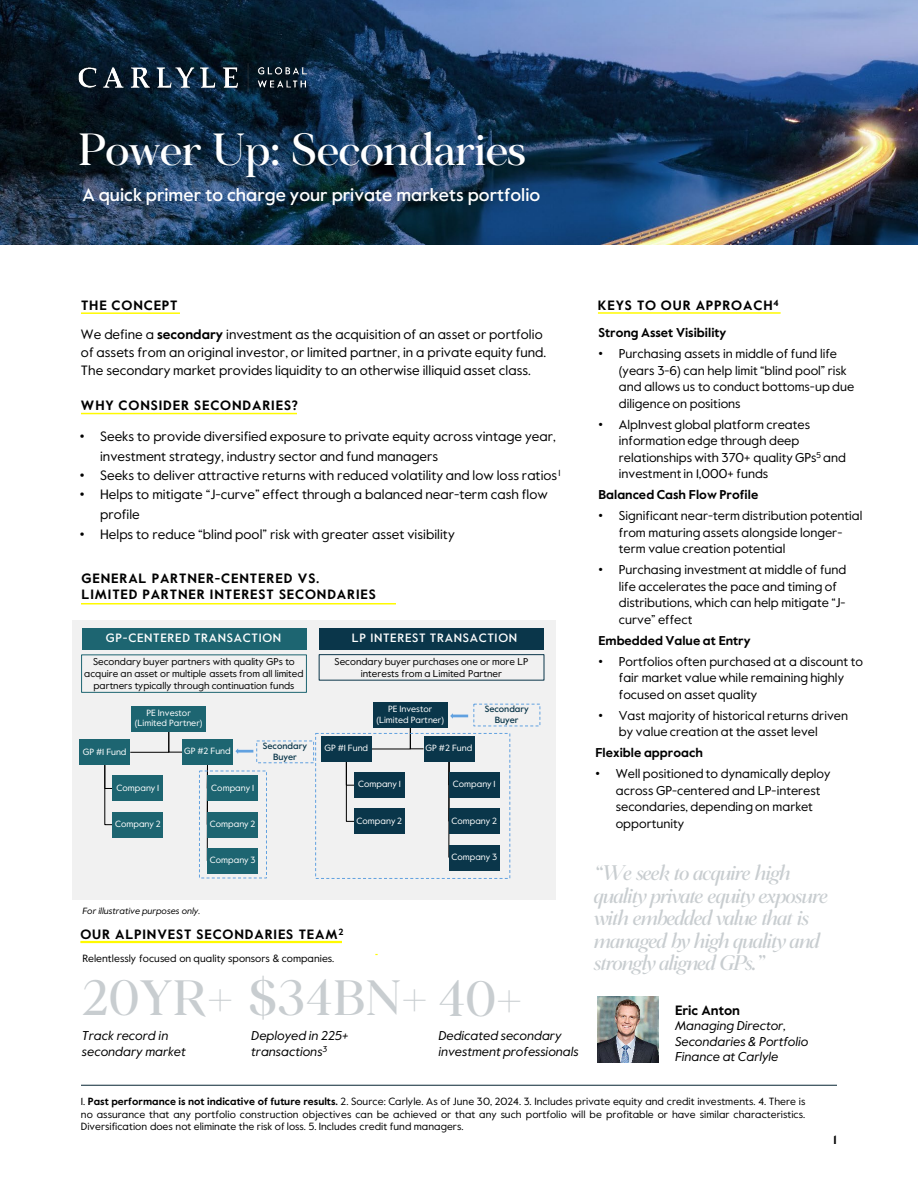
<style>
.page{position:relative;width:918px;height:1188px;background:#fff}
.page>*{position:absolute;margin:0;border:0;box-sizing:border-box;transform-origin:0 0}
.t1{font:49.5px "Fortescue Pro Display";color:#c8cdd0}
.t2{font:45px "Fortescue Pro Display";letter-spacing:-.015em;color:#fff}
.t3{font:italic 21px/22.5px "Fortescue Pro Display";letter-spacing:-.045em;color:#c8cdd0}
.t4{font:500 18px "Value Sans Pro";color:#fff}
.t5{font:13.5px/18px "Value Sans Pro";color:#000}
.t6{font:700 13.5px "Value Sans Pro";letter-spacing:.065em;color:#000}
.t7{font:700 13.5px "Value Sans Pro";color:#000}
.t8{font:12.75px/16.5px "Value Sans Pro";color:#000}
.t9{font:italic 12.75px/15.3px "Value Sans Pro";color:#000}
.t10{font:700 12.75px "Value Sans Pro";color:#000}
.t11{font:500 12px "Value Sans Pro";letter-spacing:.055em;color:#fff}
.t12{font:700 12px "Value Sans Pro";color:#000}
.t13{font:10.5px/12.6px "Value Sans Pro";letter-spacing:.005em;color:#000;text-align:justify}
.t14{font:9.9px/11.9px "Value Sans Pro";color:#000;text-align:center}
.t15{font:9px/10.5px "Value Sans Pro";letter-spacing:.005em;color:#fff;text-align:center}
.t16{font:italic 9px "Value Sans Pro";color:#000}
.t17{font:500 9px/10.8px "Value Sans Pro";color:#0a364a;text-align:center}
.s1{font-weight:700}
.s2{font-family:"Arial"}
</style>
<div class="page">
<img style="left:0;top:0;width:918px;height:244px">
<img style="left:78px;top:62px;width:230px;height:32px">
<hr style="left:598px;top:312px;width:183px;height:2px;background:#fffa00">
<img style="left:598px;top:997px;width:61px;height:65px">
<hr style="left:81px;top:1085px;width:756px;height:1px;background:#072533">
<hr style="left:81px;top:312px;width:99px;height:2px;background:#fffa00">
<hr style="left:81px;top:413px;width:216px;height:1px;background:#fffa00">
<div style="left:72px;top:620px;width:484px;height:280px;background:#f1f1f1"></div>
<hr style="left:81px;top:603px;width:315px;height:2px;background:#fffa00">
<hr style="left:80px;top:941px;width:262px;height:2px;background:#fffa00">
<div style="left:319px;top:628px;width:225px;height:22px;background:#0a364a"></div>
<div style="left:82px;top:628px;width:224px;height:22px;background:#1d6571"></div>
<div style="left:319px;top:654px;width:225px;height:27px;border:1px solid #0a364a"></div>
<div style="left:81px;top:654px;width:226px;height:39px;border:1px solid #1d6571"></div>
<hr style="left:448px;top:762px;width:1px;height:96px;background:#000">
<svg style="left:448px;top:762px;width:1px;height:23px"></svg>
<svg style="left:346px;top:762px;width:9px;height:60px"></svg>
<svg style="left:372px;top:728px;width:52px;height:22px"></svg>
<div style="left:373px;top:703px;width:75px;height:25px;background:#0a364a"></div>
<div style="left:321px;top:736px;width:51px;height:26px;background:#0a364a"></div>
<div style="left:354px;top:772px;width:51px;height:26px;background:#0a364a"></div>
<div style="left:354px;top:809px;width:51px;height:25px;background:#0a364a"></div>
<div style="left:424px;top:736px;width:51px;height:26px;background:#0a364a"></div>
<div style="left:449px;top:772px;width:51px;height:26px;background:#0a364a"></div>
<div style="left:449px;top:809px;width:51px;height:25px;background:#0a364a"></div>
<div style="left:449px;top:845px;width:51px;height:25px;background:#0a364a"></div>
<svg style="left:450px;top:713px;width:18px;height:6px"></svg>
<div style="left:315px;top:733px;width:195px;height:146px;border:1px dashed #61a1e0"></div>
<hr style="left:207px;top:765px;width:1px;height:96px;background:#000">
<svg style="left:104px;top:765px;width:9px;height:60px"></svg>
<svg style="left:130px;top:731px;width:53px;height:22px"></svg>
<div style="left:131px;top:706px;width:75px;height:25px;background:#1d6571"></div>
<div style="left:79px;top:740px;width:51px;height:25px;background:#1d6571"></div>
<div style="left:112px;top:776px;width:51px;height:25px;background:#1d6571"></div>
<div style="left:112px;top:812px;width:51px;height:25px;background:#1d6571"></div>
<div style="left:182px;top:739px;width:51px;height:26px;background:#1d6571"></div>
<div style="left:207px;top:776px;width:51px;height:25px;background:#1d6571"></div>
<div style="left:207px;top:812px;width:51px;height:25px;background:#1d6571"></div>
<div style="left:207px;top:848px;width:51px;height:26px;background:#1d6571"></div>
<svg style="left:235px;top:748px;width:18px;height:6px"></svg>
<div style="left:256px;top:741px;width:58px;height:22px;border:1px dashed #61a1e0"></div>
<div style="left:199px;top:771px;width:68px;height:107px;border:1px dashed #61a1e0"></div>
<h1 class="t2" style="left:78px;top:122px;width:450px">Power Up: Secondaries</h1>
<p class="t4" style="left:82px;top:184px;width:459px">A quick primer to charge your private markets portfolio</p>
<p class="t6" style="left:81px;top:297px;width:98px">THE CONCEPT</p>
<p class="t5" style="left:81px;top:325px;width:467px">We define a <span class="s1">secondary</span> investment as the acquisition of an asset or portfolio of assets from an original investor, or limited partner, in a private equity fund.<br>The secondary market provides liquidity to an otherwise illiquid asset class.</p>
<p class="t6" style="left:81px;top:398px;width:219px">WHY CONSIDER SECONDARIES?</p>
<p class="t5" style="left:100px;top:427px;width:457px;line-height:19.8px;text-indent:-20px"><span class="s2">•</span> Seeks to provide diversified exposure to private equity across vintage year, investment strategy, industry sector and fund managers</p>
<p class="t5" style="left:80px;top:467px;width:482px"><span class="s2">•</span> Seeks to deliver attractive returns with reduced volatility and low loss ratios<sup>1</sup></p>
<p class="t5" style="left:100px;top:485px;width:449px;line-height:19.6px;text-indent:-20px"><span class="s2">•</span> Helps to mitigate “J-curve” effect through a balanced near-term cash flow profile</p>
<p class="t5" style="left:80px;top:525px;width:377px"><span class="s2">•</span> Helps to reduce “blind pool” risk with greater asset visibility</p>
<p class="t6" style="left:82px;top:570px;width:239px">GENERAL PARTNER-CENTERED VS.</p>
<p class="t6" style="left:82px;top:586px;width:296px">LIMITED PARTNER INTEREST SECONDARIES</p>
<p class="t11" style="left:106px;top:630px;width:177px">GP-CENTERED TRANSACTION</p>
<p class="t11" style="left:352px;top:631px;width:167px">LP INTEREST TRANSACTION</p>
<p class="t14" style="left:335px;top:656px;width:195px">Secondary buyer purchases one or more LP interests from a Limited Partner</p>
<p class="t14" style="left:84px;top:656px;width:221px">Secondary buyer partners with quality GPs to acquire an asset or multiple assets from all limited partners typically through continuation funds</p>
<p class="t15" style="left:135px;top:707px;width:69px">PE Investor (Limited Partner)</p>
<p class="t15" style="left:83px;top:746px;width:45px">GP #1 Fund</p>
<p class="t15" style="left:117px;top:783px;width:44px">Company 1</p>
<p class="t15" style="left:115px;top:819px;width:47px">Company 2</p>
<p class="t15" style="left:184px;top:746px;width:48px">GP #2 Fund</p>
<p class="t15" style="left:211px;top:783px;width:44px">Company 1</p>
<p class="t15" style="left:210px;top:819px;width:47px">Company 2</p>
<p class="t15" style="left:210px;top:855px;width:47px">Company 3</p>
<p class="t17" style="left:263px;top:741px;width:46px">Secondary<br>Buyer</p>
<p class="t16" style="left:82px;top:906px;width:119px">For illustrative purposes only.</p>
<p class="t15" style="left:376px;top:704px;width:69px">PE Investor (Limited Partner)</p>
<p class="t17" style="left:485px;top:704px;width:46px">Secondary<br>Buyer</p>
<p class="t15" style="left:324px;top:743px;width:45px">GP #1 Fund</p>
<p class="t15" style="left:358px;top:779px;width:44px">Company 1</p>
<p class="t15" style="left:357px;top:815px;width:47px">Company 2</p>
<p class="t15" style="left:426px;top:743px;width:48px">GP #2 Fund</p>
<p class="t15" style="left:453px;top:779px;width:44px">Company 1</p>
<p class="t15" style="left:451px;top:815px;width:47px">Company 2</p>
<p class="t15" style="left:451px;top:852px;width:47px">Company 3</p>
<p class="t6" style="left:80px;top:926px;width:265px">OUR ALPINVEST SECONDARIES TEAM<sup>2</sup></p>
<p class="t13" style="left:82px;top:952px;width:253px">Relentlessly focused on quality sponsors &amp; companies.</p>
<p class="t1" style="left:81px;top:968px;width:443px">20YR+ $34BN+ 40+</p>
<p class="t9" style="left:251px;top:1029px;width:99px">Deployed in 225+ transactions<sup>3</sup></p>
<p class="t9" style="left:438px;top:1029px;width:142px">Dedicated secondary investment professionals</p>
<p class="t9" style="left:82px;top:1029px;width:105px">Track record in secondary market</p>
<p class="t6" style="left:598px;top:297px;width:182px">KEYS TO OUR APPROACH<sup>4</sup></p>
<p class="t10" style="left:599px;top:325px;width:130px">Strong Asset Visibility</p>
<p class="t8" style="left:619px;top:346px;width:237px;text-indent:-20px"><span class="s2">•</span> Purchasing assets in middle of fund life (years 3-6) can help limit “blind pool” risk and allows us to conduct bottoms-up due diligence on positions</p>
<p class="t8" style="left:619px;top:416px;width:229px;text-indent:-20px"><span class="s2">•</span> AlpInvest global platform creates information edge through deep relationships with 370+ quality GPs<sup>5</sup> and investment in 1,000+ funds</p>
<p class="t10" style="left:598px;top:487px;width:161px">Balanced Cash Flow Profile</p>
<p class="t8" style="left:619px;top:508px;width:245px;text-indent:-20px"><span class="s2">•</span> Significant near-term distribution potential from maturing assets alongside longer&shy;term value creation potential</p>
<p class="t8" style="left:619px;top:562px;width:229px;text-indent:-20px"><span class="s2">•</span> Purchasing investment at middle of fund life accelerates the pace and timing of distributions, which can help mitigate “J&shy;curve” effect</p>
<p class="t10" style="left:598px;top:633px;width:154px">Embedded Value at Entry</p>
<p class="t8" style="left:619px;top:653px;width:246px;text-indent:-20px"><span class="s2">•</span> Portfolios often purchased at a discount to fair market value while remaining highly focused on asset quality</p>
<p class="t8" style="left:619px;top:707px;width:231px;text-indent:-20px"><span class="s2">•</span> Vast majority of historical returns driven by value creation at the asset level</p>
<p class="t10" style="left:595px;top:745px;width:109px">Flexible approach</p>
<p class="t8" style="left:616px;top:766px;width:216px;text-indent:-20px"><span class="s2">•</span> Well positioned to dynamically deploy across GP-centered and LP-interest secondaries, depending on market opportunity</p>
<p class="t3" style="left:594px;top:862px;width:236px">“We seek to acquire high quality private equity exposure with embedded value that is managed by high quality and strongly aligned GPs.”</p>
<p class="t7" style="left:675px;top:1002px;width:67px">Eric Anton</p>
<p class="t9" style="left:675px;top:1019px;width:112px">Managing Director,</p>
<p class="t9" style="left:675px;top:1034px;width:135px">Secondaries &amp; Portfolio<br>Finance at Carlyle</p>
<p class="t13" style="left:81px;top:1095px;width:726px">1. <span class="s1">Past performance is not indicative of future results.</span> 2. Source: Carlyle. As of June 30, 2024. 3. Includes private equity and credit investments. 4. There is no assurance that any portfolio construction objectives can be achieved or that any such portfolio will be profitable or have similar characteristics.<br>Diversification does not eliminate the risk of loss. 5. Includes credit fund managers.</p>
<p class="t12" style="left:834px;top:1133px;width:5px">1</p>
</div>
